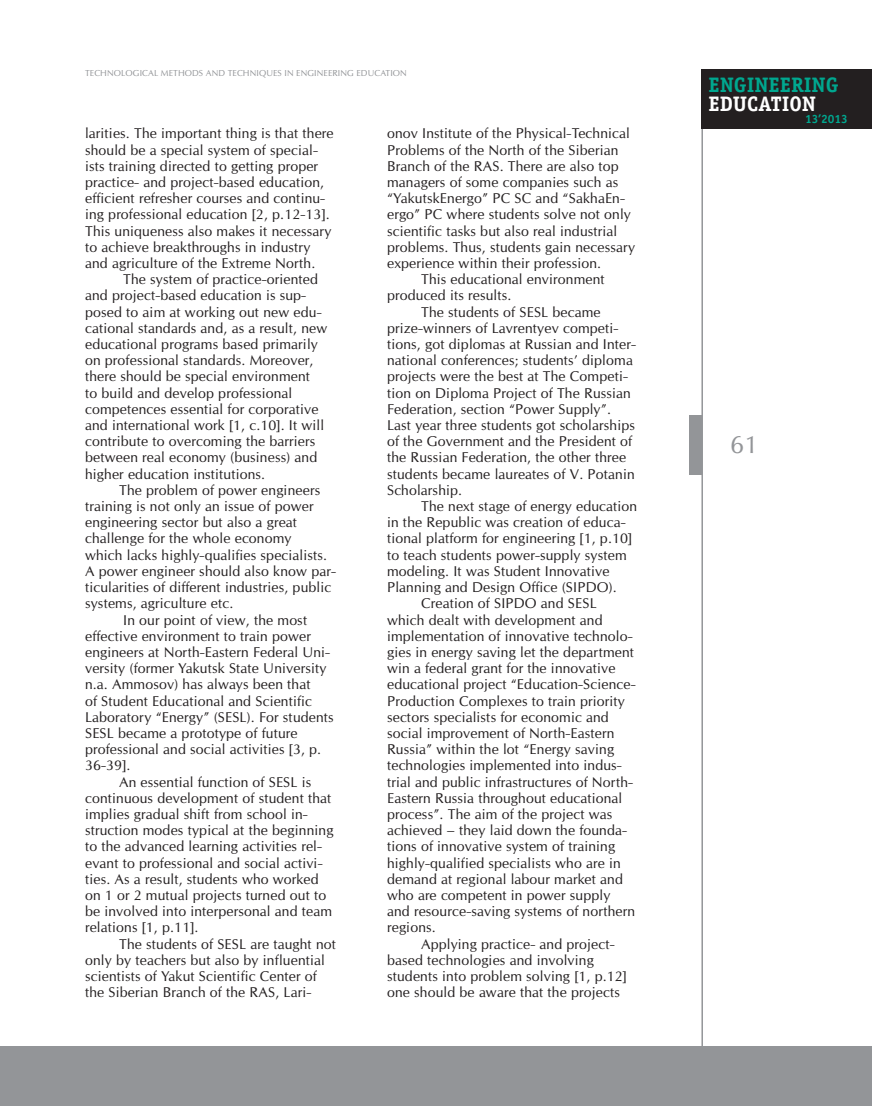
<style>
.page{position:relative;width:872px;height:1106px;background:#fff}
.page>*{position:absolute;margin:0;border:0;box-sizing:border-box;transform-origin:0 0}
.t1{font:24px "Opium New";color:#939598}
.t2{font:700 21px "Officina Serif C";color:#00a78f}
.t3{font:700 21px "Officina Serif C";color:#fff}
.main{font:13.5px/16.2px "Opium New";letter-spacing:.01em;color:#231f20}
.t4{font:700 12px "Officina Sans C";color:#00a78f}
.t5{font:8.25px "Opium New";letter-spacing:.01em;color:#939598}
</style>
<div class="page">
<hr style="left:701px;top:69px;width:2px;height:1037px;background:#939598">
<div style="left:701px;top:69px;width:171px;height:60px;background:#231f20"></div>
<div style="left:689px;top:415px;width:13px;height:60px;background:#939598"></div>
<div style="left:0;top:1046px;width:872px;height:60px;background:#939598"></div>
<p class="t5" style="left:85px;top:68px;width:29px">TECHNOLOGICAL</p>
<p class="t5" style="left:161px;top:68px;width:31px">METHODS</p>
<p class="t5" style="left:206px;top:68px;width:8px">AND</p>
<p class="t5" style="left:228px;top:68px;width:80px">TECHNIQU ES IN ENGIN</p>
<p class="t5" style="left:323px;top:68px;width:15px">EERING</p>
<p class="t5" style="left:356px;top:68px;width:11px">EDUCATION</p>
<p class="main" style="left:85px;top:125px;width:250px">larities. The important thing is that there should be a special system of special&shy;ists training directed to getting proper practice- and project-based education, efficient refresher courses and continu&shy;ing professional education [2, p.12-13].<br>This uniqueness also makes it necessary to achieve breakthroughs in industry and agriculture of the Extreme N orth.</p>
<p class="main" style="left:85px;top:271px;width:244px;text-indent:38px">The system of practice-oriented and project-based education is sup&shy;posed to aim at working out new edu&shy;cational standards and, as a result, new educational programs based primarily on professional standards. Moreover, there should be special environment<br>to build and develop professional competences essential for corporative and international work [1, с.10]. It will contribute to overcoming the barriers between real economy (business) and higher education institutions.</p>
<p class="main" style="left:85px;top:482px;width:252px;text-indent:34px">The problem of power engineers training is not only an issue of power engineering sector but also a great challenge for the whole economy<br>which lacks highly-qualifies specialists.<br>A power engineer should also know par&shy;ticularities of different industries, public systems, agriculture etc.</p>
<p class="main" style="left:85px;top:611px;width:250px;text-indent:38px">I n our point of view, the most effective environment to train power engineers at N orth-Eastern Federal U ni&shy;versity (former Yakutsk State U niversity n.a. Ammosov) has always been that<br>of Student Educational and Scientific Laboratory “Energy” (SESL). For students SESL became a prototype of future professional and social activities [3, p.<br>36-39].</p>
<p class="main" style="left:85px;top:773px;width:250px;text-indent:34px">An essential function of SESL is continuous development of student that implies gradual shift from school in&shy;struction modes typical at the beginning to the advanced learning activities rel&shy;evant to professional and social activi&shy;ties. As a result, students who worked on 1 or 2 mutual projects turned out to be involved into interpersonal and team relations [1, p.11].</p>
<p class="main" style="left:85px;top:935px;width:252px;text-indent:34px">The students of SESL are taught not only by teachers but also by influential scientists of Yakut Scientific Center of the Siberian Branch of the RAS</p>
<p class="main" style="left:275px;top:984px;width:37px">, Lari-</p>
<p class="main" style="left:387px;top:125px;width:244px">onov I nstitute of the Physical-Technical<br>Problems of the North of the Siberian<br>Branch of the RAS</p>
<p class="main" style="left:387px;top:158px;width:250px;text-indent:113px">. There are also top managers of some companies such as “YakutskEnergo” PC SC and “SakhaEn&shy;ergo” PC where students solve not only scientific tasks but also real industrial problems. Thus, students gain necessary experience within their profession.</p>
<p class="main" style="left:387px;top:271px;width:219px;text-indent:34px">This educational environment produced its results.</p>
<p class="main" style="left:387px;top:303px;width:250px;text-indent:34px">The students of SESL became prize-winners of Lavrentyev competi&shy;tions, got diplomas at Russian and I nter&shy;national conferences; students’ diploma projects were the best at The Competi&shy;tion on Diploma Project of The Russian Federation, section “Power Supply”.<br>Last year three students got scholarships of the Government and the President of the Russian Federation, the other three students became laureates of V. Potanin Scholarship.</p>
<p class="main" style="left:387px;top:498px;width:252px;text-indent:34px">The next stage of energy education in the Republic was creation of educa&shy;tional platform for engineering [1, p.10] to teach students power-supply system modeling. It was Student I nnovative Planning and Design Office (SI PDO).</p>
<p class="main" style="left:387px;top:595px;width:250px;text-indent:34px">Creation of SI PDO and SESL<br>which dealt with development and implementation of innovative technolo&shy;gies in energy saving let the department win a federal grant for the innovative educational project “Education-Science-Production Complexes to train priority sectors specialists for economic and social improvement of N orth-Eastern Russia” within the lot “Energy saving technologies implemented into indus&shy;trial and public infrastructures of N orth-Eastern Russia throughout educational process”. The aim of the project was achieved – they laid down the founda&shy;tions of innovative system of training highly-qualified specialists who are in demand at regional labour market and who are competent in power supply and resource-saving systems of northern regions.</p>
<p class="main" style="left:387px;top:935px;width:241px;text-indent:34px">Applying practice- and project&shy;based technologies and involving students into problem solving [1, p.12] one should be aware that the projects</p>
<h2 class="t2" style="left:708px;top:73px;width:131px">ENGINEERING</h2>
<h2 class="t3" style="left:708px;top:91px;width:109px">EDUCATION</h2>
<p class="t4" style="left:805px;top:113px;width:44px">13’2013</p>
<h1 class="t1" style="left:730px;top:429px;width:30px">61</h1>
</div>
